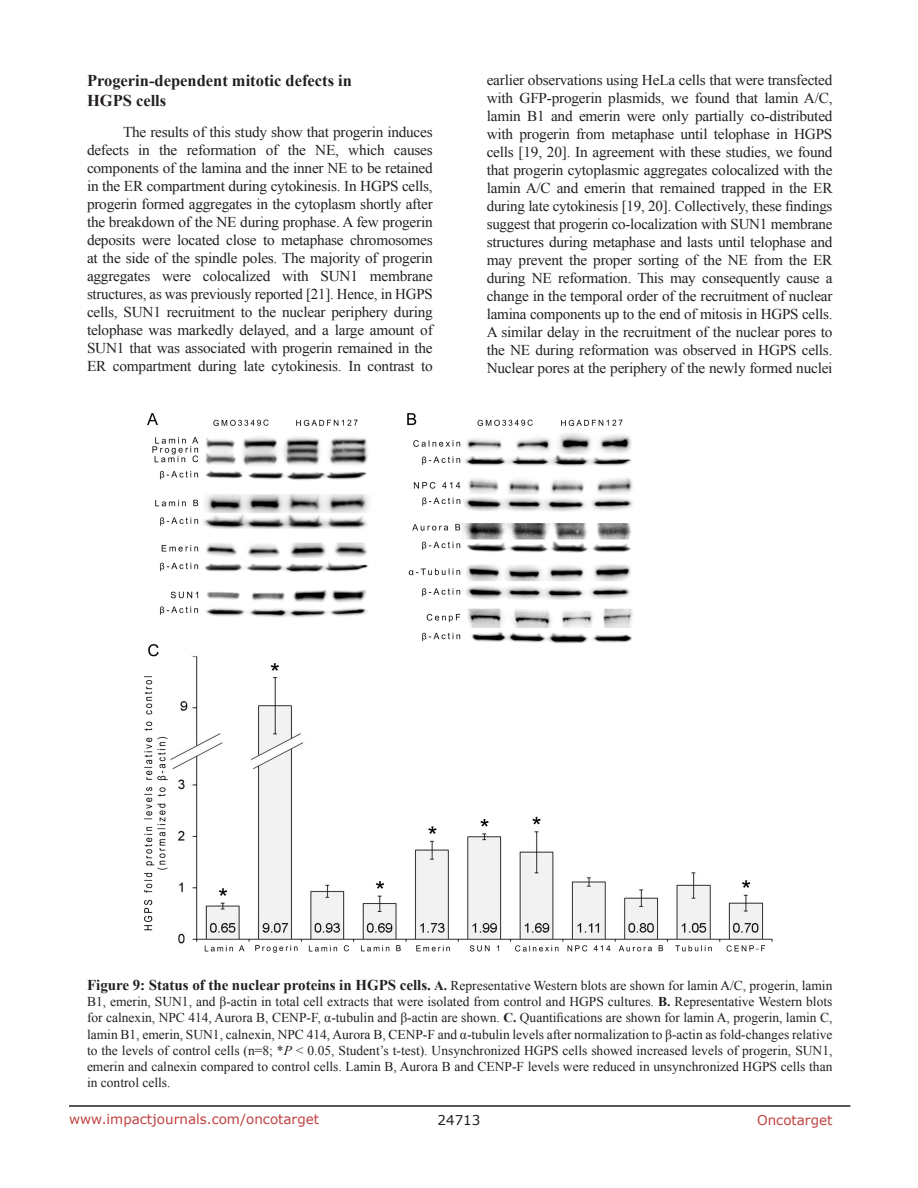
<style>
.page{position:relative;width:918px;height:1188px;background:#fff}
.page>*{position:absolute;margin:0;border:0;box-sizing:border-box;transform-origin:0 0}
.SubHeading{font:700 16.5px/19.8px "Times New Roman";color:#231f20}
.BodyText{font:15px/18px "Times New Roman";letter-spacing:-.015em;color:#231f20;text-align:justify}
.figuretext{font:13.5px/16.2px "Times New Roman";color:#231f20;text-align:justify}
.t1{font:13.5px "Verdana";color:#c24141}
.t2{font:13.5px "Verdana";color:#231f20}
.s1{font-weight:700;font-size:15px}
.s2{font-weight:700}
.s3{font-style:italic}
</style>
<div class="page">
<hr style="left:69px;top:1105px;width:781px;height:2px;background:#231f20">
<img style="left:145px;top:413px;width:628px;height:540px">
<p class="SubHeading" style="left:87px;top:70px;width:267px">Progerin-dependent mitotic defects in<br>HGPS cells</p>
<p class="BodyText" style="left:87px;top:123px;width:347px;text-indent:36px">The results of this study show that progerin induces defects in the reformation of the NE, which causes components of the lamina and the inner NE to be retained in the ER compartment during cytokinesis. In HGPS cells, progerin formed aggregates in the cytoplasm shortly after the breakdown of the NE during prophase. A few progerin deposits were located close to metaphase chromosomes at the side of the spindle poles. The majority of progerin aggregates were colocalized with SUN1 membrane structures, as was previously reported [21]. Hence, in HGPS cells, SUN1 recruitment to the nuclear periphery during telophase was markedly delayed, and a large amount of SUN1 that was associated with progerin remained in the ER compartment during late cytokinesis. In contrast to</p>
<p class="BodyText" style="left:487px;top:71px;width:347px">earlier observations using HeLa cells that were transfected with GFP-progerin plasmids, we found that lamin A/C, lamin B1 and emerin were only partially co-distributed with progerin from metaphase until telophase in HGPS cells [19, 20]. In agreement with these studies, we found that progerin cytoplasmic aggregates colocalized with the lamin A/C and emerin that remained trapped in the ER during late cytokinesis [19, 20]. Collectively, these findings suggest that progerin co-localization with SUN1 membrane structures during metaphase and lasts until telophase and may prevent the proper sorting of the NE from the ER during NE reformation. This may consequently cause a change in the temporal order of the recruitment of nuclear lamina components up to the end of mitosis in HGPS cells.<br>A similar delay in the recruitment of the nuclear pores to the NE during reformation was observed in HGPS cells.<br>Nuclear pores at the periphery of the newly formed nuclei</p>
<p class="figuretext" style="left:87px;top:977px;width:747px"><span class="s1">Figure 9: Status of the nuclear proteins in HGPS cells.</span> <span class="s2">A.</span> Representative Western blots are shown for lamin A/C, progerin, lamin B1, emerin, SUN1, and β-actin in total cell extracts that were isolated from control and HGPS cultures. <span class="s2">B.</span> Representative Western blots for calnexin, NPC 414, Aurora B, CENP-F, α-tubulin and β-actin are shown. <span class="s2">C.</span> Quantifications are shown for lamin A, progerin, lamin C, lamin B1, emerin, SUN1, calnexin, NPC 414, Aurora B, CENP-F and α-tubulin levels after normalization to β-actin as fold-changes relative to the levels of control cells (n=8; *<span class="s3">P</span> &lt; 0.05, Student’s t-test). Unsynchronized HGPS cells showed increased levels of progerin, SUN1, emerin and calnexin compared to control cells. Lamin B, Aurora B and CENP-F levels were reduced in unsynchronized HGPS cells than in control cells.</p>
<p class="t1" style="left:69px;top:1110px;width:252px">www.impactjournals.com/oncotarget</p>
<p class="t2" style="left:438px;top:1111px;width:44px">24713</p>
<p class="t1" style="left:757px;top:1111px;width:77px">Oncotarget</p>
</div>
